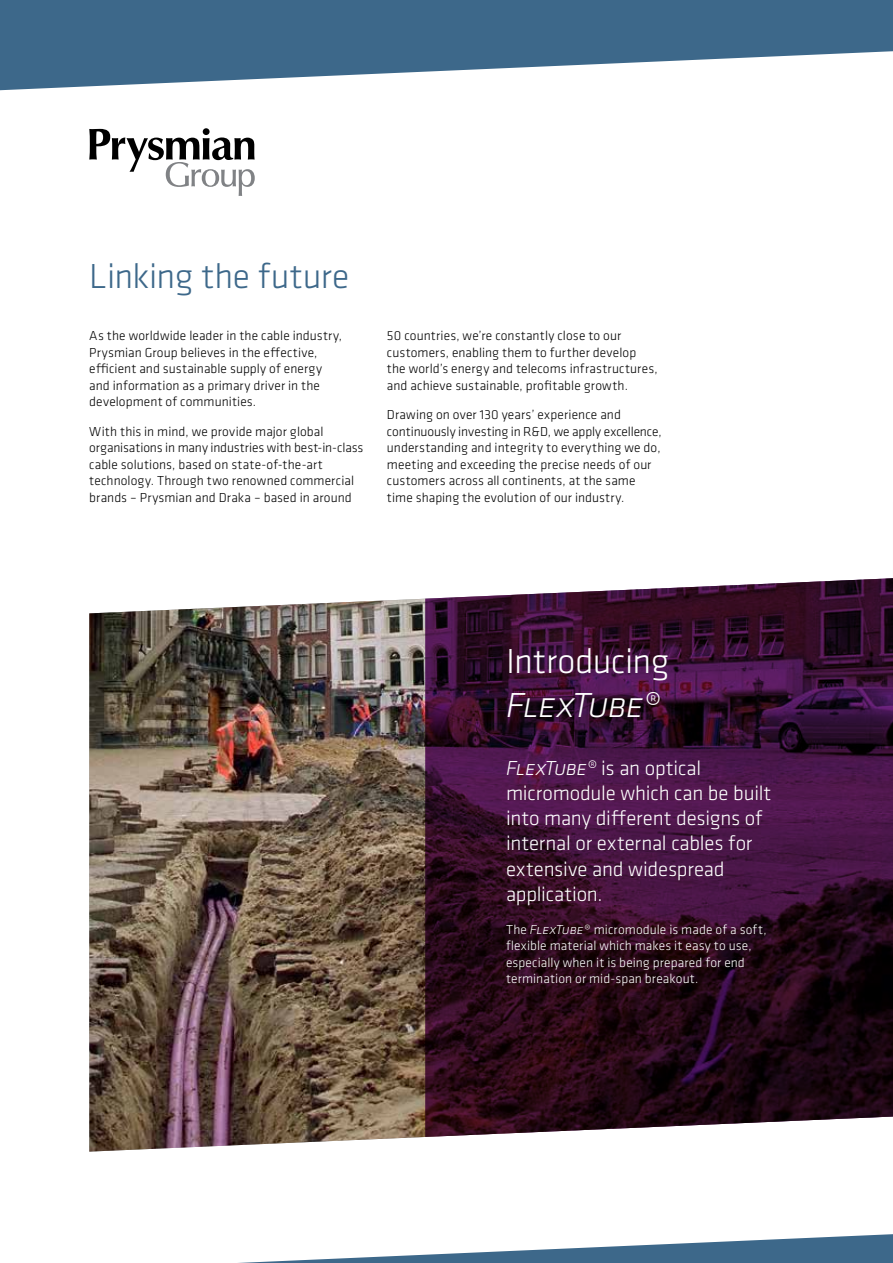
<style>
.page{position:relative;width:893px;height:1263px;background:#fff}
.page>*{position:absolute;margin:0;border:0;box-sizing:border-box;transform-origin:0 0}
.t1{font:300 36px "Klavika";letter-spacing:-.005em;color:#3d688a}
.t2{font:300 36px "Klavika";letter-spacing:-.01em;color:#fff}
.t3{font:italic 300 36px "Klavika";letter-spacing:-.025em;color:#fff}
.t4{font:300 21px/25.2px "Klavika";letter-spacing:-.01em;color:#fff}
.t5{font:300 13.5px/16.5px "Klavika";letter-spacing:.005em;color:#000}
.t6{font:300 13.5px/16.5px "Klavika";letter-spacing:.005em;color:#fff}
.s1{font-style:italic}
</style>
<div class="page">
<img style="left:89px;top:598px;width:336px;height:553px">
<svg style="left:425px;top:578px;width:468px;height:559px;background:#3a1731"></svg>
<svg style="left:89px;top:128px;width:166px;height:68px"></svg>
<svg style="left:0;top:0;width:893px;height:91px;fill:#3d688a"></svg>
<svg style="left:238px;top:1234px;width:655px;height:29px"></svg>
<h1 class="t1" style="left:89px;top:254px;width:262px">Linking the future</h1>
<p class="t5" style="left:89px;top:328px;width:254px">As the worldwide leader in the cable industry, Prysmian Group believes in the effective, efficient and sustainable supply of energy and information as a primary driver in the development of communities.</p>
<p class="t5" style="left:89px;top:423px;width:275px">With this in mind, we provide major global organisations in many industries with best-in-class cable solutions, based on state-of-the-art technology. Through two renowned commercial brands – Prysmian and Draka – based in around</p>
<p class="t5" style="left:387px;top:327px;width:272px">50 countries, we’re constantly close to our customers, enabling them to further develop the world’s energy and telecoms infrastructures, and achieve sustainable, profitable growth.</p>
<p class="t5" style="left:387px;top:406px;width:276px">Drawing on over 130 years’ experience and continuously investing in R&amp;D, we apply excellence, understanding and integrity to everything we do, meeting and exceeding the precise needs of our customers across all continents, at the same time shaping the evolution of our industry.</p>
<h1 class="t2" style="left:506px;top:640px;width:165px">Introducing</h1>
<h1 class="t3" style="left:506px;top:683px;width:156px">Flextube®</h1>
<h2 class="t4" style="left:506px;top:755px;width:267px"><span class="s1">Flextube®</span> is an optical micromodule which can be built into many different designs of internal or external cables for extensive and widespread application.</h2>
<p class="t6" style="left:506px;top:921px;width:262px">The <span class="s1">FlexTube</span>® micromodule is made of a soft, flexible material which makes it easy to use, especially when it is being prepared for end termination or mid-span breakout.</p>
</div>
